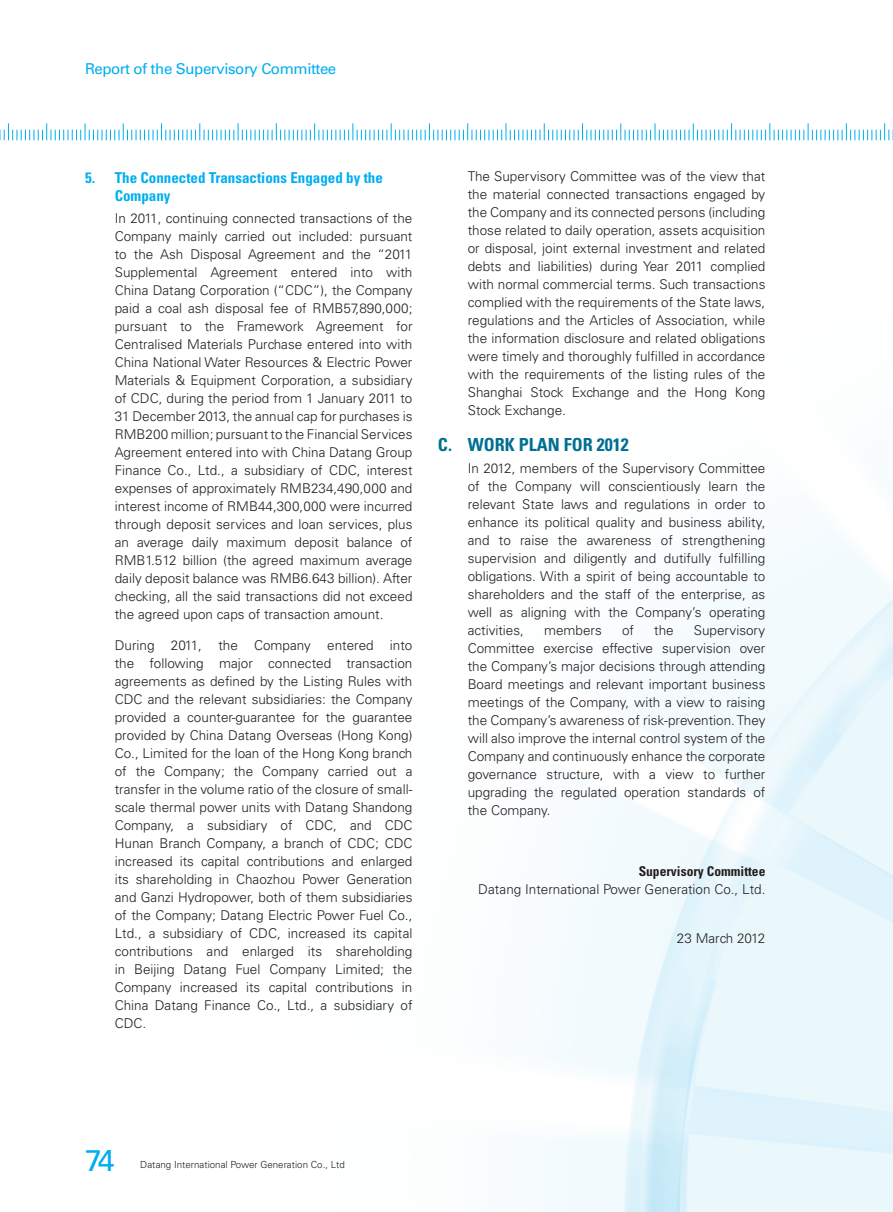
<style>
.page{position:relative;width:893px;height:1212px;background:#fff}
.page>*{position:absolute;margin:0;border:0;box-sizing:border-box;transform-origin:0 0}
.t1{font:30px "Univers LT Std";color:#00aeef}
.t2{font:700 condensed 18px "Univers LT Std";color:#006f92}
.t3{font:700 condensed 15px/18px "Univers LT Std";color:#00aeef}
.t4{font:15px "Univers LT Std";letter-spacing:-.025em;color:#00aeef}
.t5{font:300 13.5px/18px "Univers LT Std";color:#231f20;text-align:justify}
.t6{font:700 condensed 13.5px "Univers LT Std";color:#231f20}
.t7{font:300 9.75px "Univers LT Std";color:#231f20}
</style>
<div class="page">
<svg style="left:0;top:123px;width:893px;height:17px"></svg>
<p class="t4" style="left:85px;top:60px;width:253px">Report of the Supervisory Committee</p>
<p class="t3" style="left:115px;top:168px;width:270px;text-indent:-30px">5. The Connected Transactions Engaged by the<br>Company</p>
<p class="t5" style="left:115px;top:209px;width:299px">In 2011, continuing connected transactions of the Company mainly carried out included: pursuant to the Ash Disposal Agreement and the “2011<br>Supplemental Agreement entered into with China Datang Corporation (“CDC”), the Company paid a coal ash disposal fee of RMB57,890,000; pursuant to the Framework Agreement for Centralised Materials Purchase entered into with China National Water Resources &amp; Electric Power Materials &amp; Equipment Corporation, a subsidiary of CDC, during the period from 1 January 2011 to 31 December 2013, the annual cap for purchases is RMB200 million; pursuant to the Financial Services Agreement entered into with China Datang Group Finance Co., Ltd., a subsidiary of CDC, interest expenses of approximately RMB234,490,000 and interest income of RMB44,300,000 were incurred through deposit services and loan services, plus an average daily maximum deposit balance of RMB1.512 billion (the agreed maximum average daily deposit balance was RMB6.643 billion). After checking, all the said transactions did not exceed the agreed upon caps of transaction amount.</p>
<p class="t5" style="left:115px;top:636px;width:299px">During 2011, the Company entered into the following major connected transaction agreements as defined by the Listing Rules with CDC and the relevant subsidiaries: the Company provided a counter-guarantee for the guarantee provided by China Datang Overseas (Hong Kong)<br>Co., Limited for the loan of the Hong Kong branch of the Company; the Company carried out a transfer in the volume ratio of the closure of small&shy;scale thermal power units with Datang Shandong Company, a subsidiary of CDC, and CDC Hunan Branch Company, a branch of CDC; CDC increased its capital contributions and enlarged its shareholding in Chaozhou Power Generation and Ganzi Hydropower, both of them subsidiaries of the Company; Datang Electric Power Fuel Co., Ltd., a subsidiary of CDC, increased its capital contributions and enlarged its shareholding in Beijing Datang Fuel Company Limited; the Company increased its capital contributions in China Datang Finance Co., Ltd., a subsidiary of CDC.</p>
<p class="t5" style="left:468px;top:167px;width:299px">The Supervisory Committee was of the view that the material connected transactions engaged by the Company and its connected persons (including those related to daily operation, assets acquisition or disposal, joint external investment and related debts and liabilities) during Year 2011 complied with normal commercial terms. Such transactions complied with the requirements of the State laws, regulations and the Articles of Association, while the information disclosure and related obligations were timely and thoroughly fulfilled in accordance with the requirements of the listing rules of the Shanghai Stock Exchange and the Hong Kong Stock Exchange.</p>
<h2 class="t2" style="left:438px;top:433px;width:57px">C. Work</h2>
<h2 class="t2" style="left:519px;top:433px;width:21px">Plan</h2>
<h2 class="t2" style="left:564px;top:433px;width:11px">for</h2>
<h2 class="t2" style="left:597px;top:433px;width:33px">2012</h2>
<p class="t5" style="left:468px;top:459px;width:299px">In 2012, members of the Supervisory Committee of the Company will conscientiously learn the relevant State laws and regulations in order to enhance its political quality and business ability, and to raise the awareness of strengthening supervision and diligently and dutifully fulfilling obligations. With a spirit of being accountable to shareholders and the staff of the enterprise, as well as aligning with the Company’s operating activities,</p>
<p class="t5" style="left:468px;top:621px;width:299px;text-indent:226px">Supervisory Committee exercise effective supervision over the Company’s major decisions through attending Board meetings and relevant important business meetings of the Company, with a view to raising the Company’s awareness of risk-prevention. They will also improve the internal control system of the Company and continuously enhance the corporate governance structure, with a view to further upgrading the regulated operation standards of the Company.</p>
<p class="t5" style="left:544px;top:621px;width:59px">members</p>
<p class="t5" style="left:622px;top:621px;width:14px">of</p>
<p class="t5" style="left:654px;top:621px;width:21px">the</p>
<p class="t6" style="left:639px;top:863px;width:128px">Supervisory Committee</p>
<p class="t5" style="left:478px;top:880px;width:289px">Datang International Power Generation Co., Ltd.</p>
<p class="t5" style="left:677px;top:929px;width:90px">23 March 2012</p>
<h1 class="t1" style="left:85px;top:1142px;width:31px">74</h1>
<p class="t7" style="left:140px;top:1159px;width:206px">Datang International Power Generation Co., Ltd</p>
</div>
